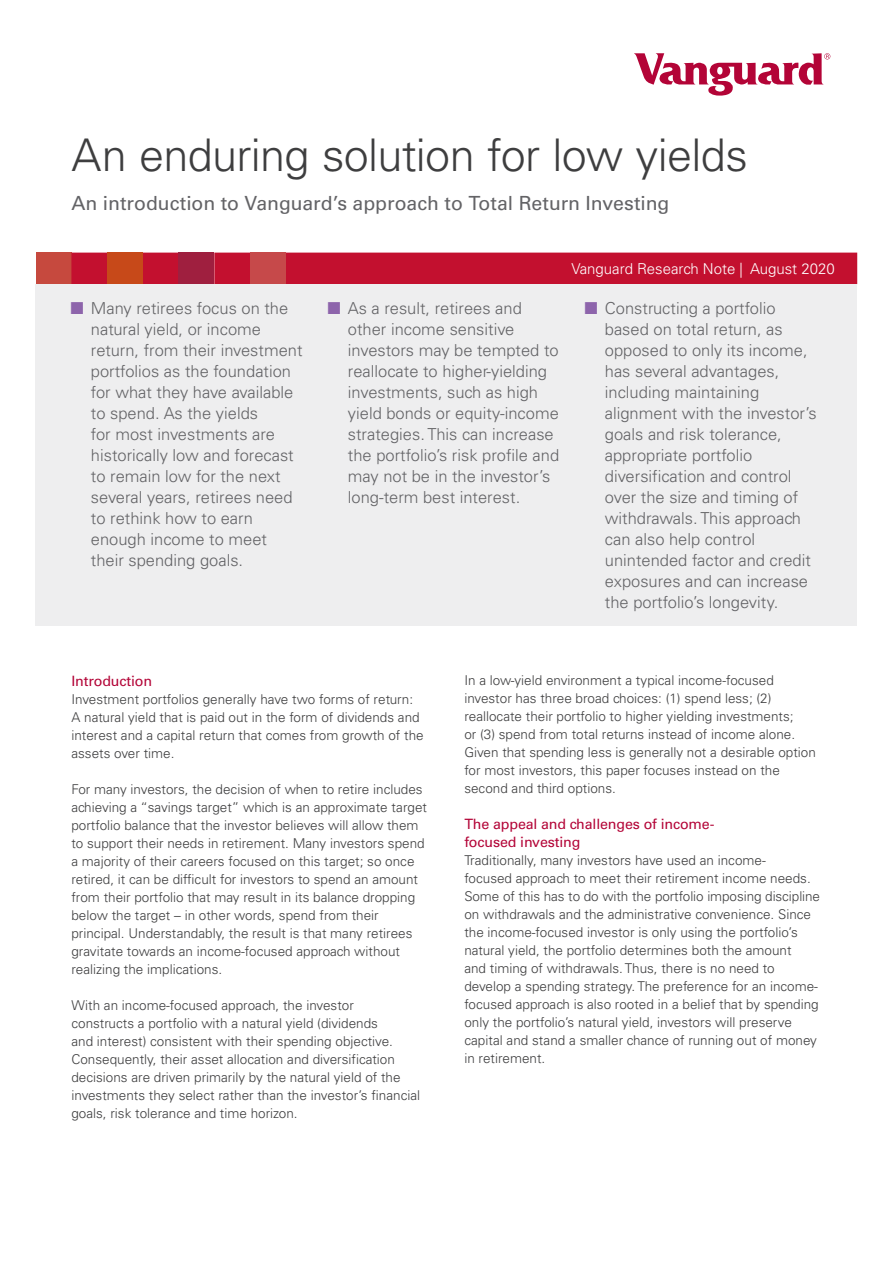
<style>
.page{position:relative;width:893px;height:1263px;background:#fff}
.page>*{position:absolute;margin:0;border:0;box-sizing:border-box;transform-origin:0 0}
.Hed{font:300 45px "Univers LT Std";letter-spacing:-.015em;color:#3e3e3f}
.Hed-2{font:19.5px "Univers LT Std";letter-spacing:-.005em;color:#636366}
.t1{font:300 16.5px/21px "Univers LT Std";color:#636366}
.Key_Points_Header_Ce{font:300 15px "Univers LT Std";color:#fff}
.Heading_1{font:14.25px/18px "Univers LT Std";letter-spacing:-.01em;color:#b30437}
.Body{font:300 13.5px/18px "Univers LT Std";color:#3e3e3f}
</style>
<div class="page">
<svg style="left:634px;top:53px;width:196px;height:43px"></svg>
<div style="left:36px;top:253px;width:35px;height:31px;background:#c6493e"></div>
<div style="left:71px;top:253px;width:786px;height:31px;background:#c3102f"></div>
<div style="left:107px;top:253px;width:36px;height:31px;background:#c74919"></div>
<div style="left:179px;top:253px;width:35px;height:31px;background:#9f1f3f"></div>
<div style="left:250px;top:253px;width:36px;height:31px;background:#c6494a"></div>
<div style="left:36px;top:284px;width:821px;height:342px;background:#eeeeef"></div>
<p class="Hed" style="left:71px;top:128px;width:678px">An enduring solution for low yields</p>
<p class="Hed-2" style="left:71px;top:192px;width:600px">An introduction to Vanguard’s approach to Total Return Investing</p>
<p class="Key_Points_Header_Ce" style="left:571px;top:259px;width:265px">Vanguard Research Note | August 2020</p>
<p class="t1" style="left:91px;top:298px;width:213px">Many retirees focus on the natural yield, or income return, from their investment portfolios as the foundation for what they have available to spend. As the yields<br>for most investments are historically low and forecast to remain low for the next several years, retirees need to rethink how to earn enough income to meet their spending goals.</p>
<p class="t1" style="left:348px;top:298px;width:213px">As a result, retirees and other income sensitive investors may be tempted to reallocate to higher-yielding investments, such as high yield bonds or equity-income strategies. This can increase the portfolio’s risk profile and may not be in the investor’s long-term best interest.</p>
<p class="t1" style="left:605px;top:298px;width:213px">Constructing a portfolio based on total return, as opposed to only its income, has several advantages, including maintaining alignment with the investor’s goals and risk tolerance, appropriate portfolio diversification and control over the size and timing of withdrawals. This approach can also help control unintended factor and credit exposures and can increase the portfolio’s longevity.</p>
<p class="Heading_1" style="left:71px;top:672px;width:82px">Introduction</p>
<p class="Body" style="left:71px;top:690px;width:354px">Investment portfolios generally have two forms of return:<br>A natural yield that is paid out in the form of dividends and interest and a capital return that comes from growth of the assets over time.</p>
<p class="Body" style="left:71px;top:780px;width:357px">For many investors, the decision of when to retire includes achieving a “savings target” which is an approximate target portfolio balance that the investor believes will allow them to support their needs in retirement. Many investors spend a majority of their careers focused on this target; so once retired, it can be difficult for investors to spend an amount from their portfolio that may result in its balance dropping below the target – in other words, spend from their principal. Understandably, the result is that many retirees gravitate towards an income-focused approach without realizing the implications.</p>
<p class="Body" style="left:71px;top:996px;width:350px">With an income-focused approach, the investor<br>constructs a portfolio with a natural yield (dividends<br>and interest) consistent with their spending objective.<br>Consequently, their asset allocation and diversification decisions are driven primarily by the natural yield of the investments they select rather than the investor’s financial goals, risk tolerance and time horizon.</p>
<p class="Body" style="left:464px;top:672px;width:353px">In a low-yield environment a typical income-focused investor has three broad choices: (1) spend less; (2) reallocate their portfolio to higher yielding investments;<br>or (3) spend from total returns instead of income alone.<br>Given that spending less is generally not a desirable option for most investors, this paper focuses instead on the second and third options.</p>
<p class="Heading_1" style="left:464px;top:815px;width:252px">The appeal and challenges of income&shy;focused investing</p>
<p class="Body" style="left:464px;top:852px;width:357px">Traditionally, many investors have used an income-<br>focused approach to meet their retirement income needs.<br>Some of this has to do with the portfolio imposing discipline on withdrawals and the administrative convenience. Since the income-focused investor is only using the portfolio’s natural yield, the portfolio determines both the amount<br>and timing of withdrawals. Thus, there is no need to develop a spending strategy. The preference for an income&shy;focused approach is also rooted in a belief that by spending only the portfolio’s natural yield, investors will preserve capital and stand a smaller chance of running out of money in retirement.</p>
</div>
